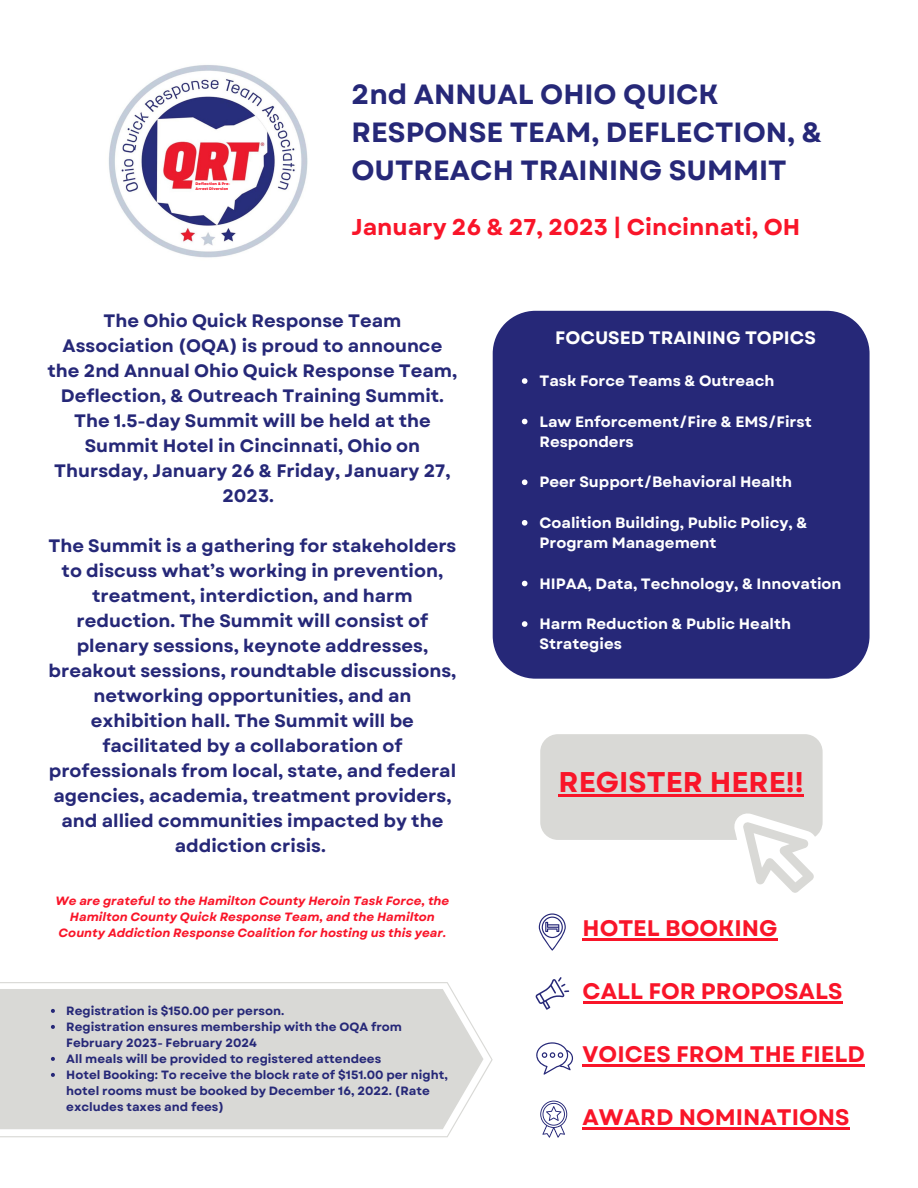
<style>
.page{position:relative;width:918px;height:1188px;background:#fff}
.page>*{position:absolute;margin:0;border:0;box-sizing:border-box;transform-origin:0 0}
.t1{font:700 28.5px "Garet";color:#f91529}
.t2{font:700 27.75px/38.2px "Garet";color:#262878}
.t3{font:700 22.95px "Garet";color:#f91529}
.t4{font:700 22.5px "Garet";color:#f91529}
.t5{font:700 18px/25px "Garet";color:#262878;text-align:center}
.t6{font:700 18px "Garet";color:#fff}
.t7{font:700 15px/20.2px "Garet";color:#fff}
.t8{font:700 12px/16px "Garet";color:#262878}
.t9{font:italic 700 12px/16px "Garet";color:#f91529;text-align:center}
.t10{font:800 3.75px/5.1px "Garet";color:#f91529}
</style>
<div class="page">
<img style="left:108px;top:65px;width:200px;height:193px">
<div style="left:493px;top:311px;width:377px;height:368px;background:#262878"></div>
<svg style="left:0;top:982px;width:493px;height:155px;background:#dededb"></svg>
<svg style="left:540px;top:734px;width:283px;height:159px"></svg>
<hr style="left:559px;top:794px;width:245px;height:3px;background:#f91529">
<hr style="left:583px;top:938px;width:195px;height:3px;background:#f91529">
<hr style="left:583px;top:1001px;width:259px;height:3px;background:#f91529">
<hr style="left:583px;top:1064px;width:282px;height:3px;background:#f91529">
<hr style="left:583px;top:1127px;width:267px;height:3px;background:#f91529">
<svg style="left:539px;top:913px;width:27px;height:38px"></svg>
<svg style="left:536px;top:1042px;width:37px;height:33px"></svg>
<svg style="left:540px;top:1101px;width:27px;height:37px"></svg>
<svg style="left:536px;top:977px;width:33px;height:33px"></svg>
<svg style="left:522px;top:378px;width:5px;height:6px"></svg>
<svg style="left:522px;top:419px;width:5px;height:5px"></svg>
<svg style="left:522px;top:479px;width:5px;height:6px"></svg>
<svg style="left:522px;top:520px;width:5px;height:6px"></svg>
<svg style="left:522px;top:581px;width:5px;height:5px"></svg>
<svg style="left:522px;top:621px;width:5px;height:6px"></svg>
<svg style="left:51px;top:1009px;width:4px;height:4px"></svg>
<svg style="left:51px;top:1025px;width:4px;height:4px"></svg>
<svg style="left:51px;top:1057px;width:4px;height:4px"></svg>
<svg style="left:51px;top:1073px;width:4px;height:4px"></svg>
<p class="t10" style="left:196px;top:182px;width:36px">Deflection &amp; Pre-<br>Arrest Diversion</p>
<h2 class="t2" style="left:351px;top:75px;width:472px">2nd ANNUAL OHIO QUICK<br>RESPONSE TEAM, DEFLECTION, &amp;<br>OUTREACH TRAINING SUMMIT</h2>
<p class="t3" style="left:351px;top:211px;width:450px">January 26 &amp; 27, 2023 | Cincinnati, OH</p>
<p class="t5" style="left:48px;top:308px;width:411px">The Ohio Quick Response Team Association (OQA) is proud to announce the 2nd Annual Ohio Quick Response Team, Deflection, &amp; Outreach Training Summit.<br>The 1.5-day Summit will be held at the Summit Hotel in Cincinnati, Ohio on Thursday, January 26 &amp; Friday, January 27, 2023.</p>
<p class="t5" style="left:48px;top:533px;width:410px">The Summit is a gathering for stakeholders to discuss what’s working in prevention, treatment, interdiction, and harm reduction. The Summit will consist of plenary sessions, keynote addresses, breakout sessions, roundtable discussions, networking opportunities, and an exhibition hall. The Summit will be facilitated by a collaboration of professionals from local, state, and federal agencies, academia, treatment providers, and allied communities impacted by the addiction crisis.</p>
<p class="t9" style="left:56px;top:893px;width:395px">We are grateful to the Hamilton County Heroin Task Force, the<br>Hamilton County Quick Response Team, and the Hamilton<br>County Addiction Response Coalition for hosting us this year.</p>
<p class="t8" style="left:66px;top:1003px;width:383px">Registration is $150.00 per person.<br>Registration ensures membership with the OQA from February 2023- February 2024<br>All meals will be provided to registered attendees<br>Hotel Booking: To receive the block rate of $151.00 per night, hotel rooms must be booked by December 16, 2022. (Rate excludes taxes and fees)</p>
<p class="t6" style="left:555px;top:325px;width:262px">FOCUSED TRAINING TOPICS</p>
<p class="t7" style="left:539px;top:371px;width:236px">Task Force Teams &amp; Outreach</p>
<p class="t7" style="left:539px;top:411px;width:274px">Law Enforcement/Fire &amp; EMS/First<br>Responders</p>
<p class="t7" style="left:539px;top:472px;width:254px">Peer Support/Behavioral Health</p>
<p class="t7" style="left:539px;top:513px;width:269px">Coalition Building, Public Policy, &amp;<br>Program Management</p>
<p class="t7" style="left:539px;top:573px;width:304px">HIPAA, Data, Technology, &amp; Innovation</p>
<p class="t7" style="left:539px;top:614px;width:253px">Harm Reduction &amp; Public Health<br>Strategies</p>
<h1 class="t1" style="left:559px;top:762px;width:247px">REGISTER HERE!!</h1>
<p class="t4" style="left:583px;top:912px;width:197px">HOTEL BOOKING</p>
<p class="t4" style="left:583px;top:975px;width:261px">CALL FOR PROPOSALS</p>
<p class="t4" style="left:583px;top:1038px;width:284px">VOICES FROM THE FIELD</p>
<p class="t4" style="left:583px;top:1101px;width:269px">AWARD NOMINATIONS</p>
</div>
